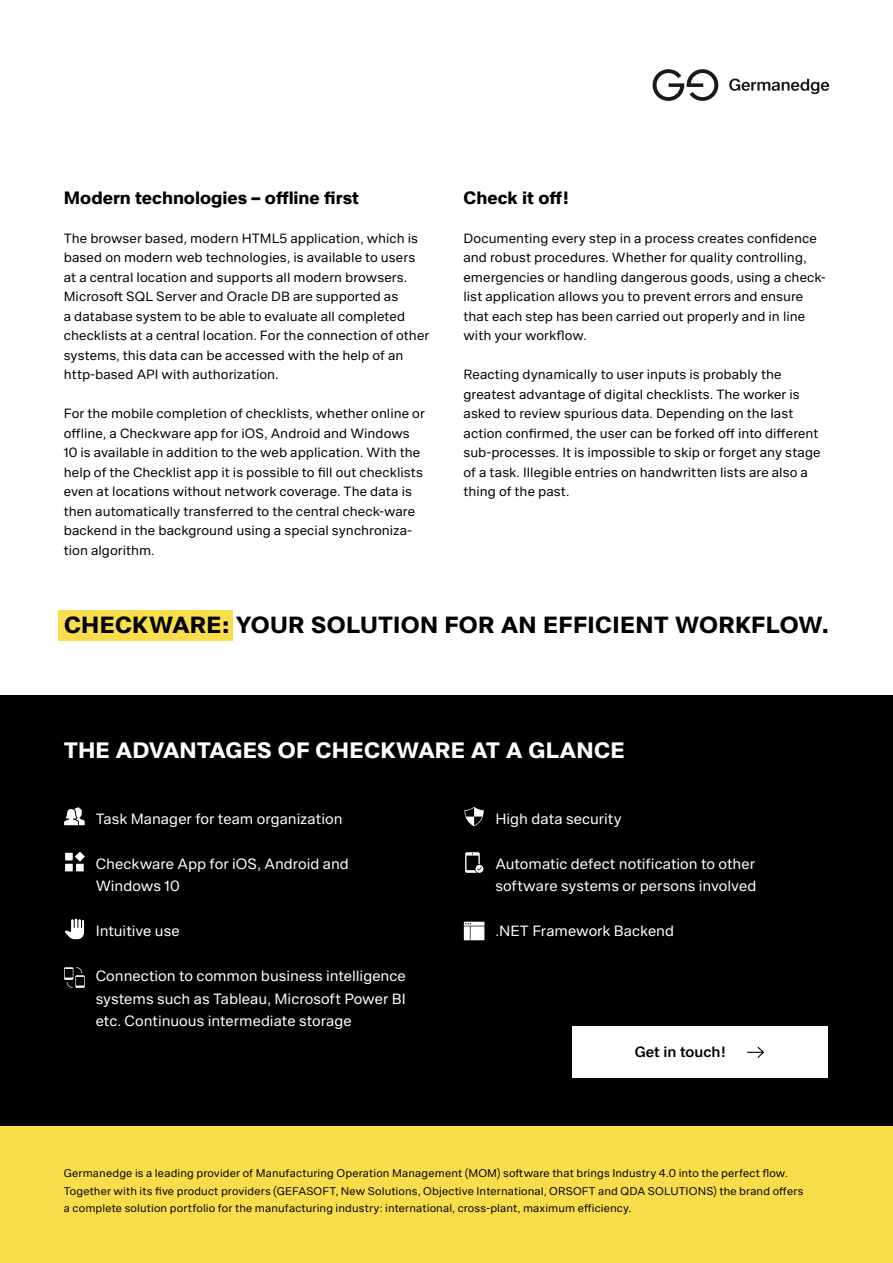
<style>
.page{position:relative;width:893px;height:1263px;background:#fff}
.page>*{position:absolute;margin:0;border:0;box-sizing:border-box;transform-origin:0 0}
.t1{font:700 23.55px "Germanedge Sans";letter-spacing:.015em;color:#000}
.t2{font:700 22.5px "Germanedge Sans";letter-spacing:.005em;color:#fff}
.t3{font:700 18px "Germanedge Sans";color:#000}
.t4{font:15px/22.5px "Germanedge Sans";color:#fff}
.t5{font:600 15px "Germanedge Sans";color:#000}
.t6{font:13.5px/19.5px "Germanedge Sans";letter-spacing:.005em;color:#000}
.t7{font:11.25px/17.2px "Germanedge Sans";letter-spacing:.01em;color:#000}
</style>
<div class="page">
<svg style="left:653px;top:69px;width:65px;height:32px"></svg>
<svg style="left:729px;top:79px;width:100px;height:15px"></svg>
<div style="left:59px;top:610px;width:174px;height:31px;background:#fadd4b"></div>
<div style="left:0;top:695px;width:893px;height:505px;background:#000"></div>
<div style="left:0;top:1127px;width:893px;height:136px;background:#fadd4b"></div>
<div style="left:572px;top:1027px;width:255px;height:51px;background:#fff"></div>
<svg style="left:64px;top:807px;width:21px;height:18px"></svg>
<svg style="left:465px;top:852px;width:18px;height:21px"></svg>
<svg style="left:464px;top:922px;width:20px;height:18px"></svg>
<div style="left:65px;top:853px;width:8px;height:7px;background:#fff"></div>
<svg style="left:75px;top:852px;width:10px;height:9px"></svg>
<div style="left:76px;top:864px;width:8px;height:7px;background:#fff"></div>
<div style="left:65px;top:864px;width:8px;height:7px;background:#fff"></div>
<svg style="left:464px;top:807px;width:20px;height:19px"></svg>
<svg style="left:65px;top:918px;width:19px;height:21px"></svg>
<svg style="left:64px;top:967px;width:21px;height:21px"></svg>
<svg style="left:747px;top:1046px;width:18px;height:12px"></svg>
<h3 class="t3" style="left:64px;top:187px;width:297px">Modern technologies – offline first</h3>
<p class="t6" style="left:64px;top:229px;width:367px">The browser based, modern HTML5 application, which is based on modern web technologies, is available to users at a central location and supports all modern browsers.<br>Microsoft SQL Server and Oracle DB are supported as<br>a database system to be able to evaluate all completed checklists at a central location. For the connection of other systems, this data can be accessed with the help of an http-based API with authorization.</p>
<p class="t6" style="left:64px;top:404px;width:363px">For the mobile completion of checklists, whether online or offline, a Checkware app for iOS, Android and Windows 10 is available in addition to the web application. With the help of the Checklist app it is possible to fill out checklists even at locations without network coverage. The data is then automatically transferred to the central check-ware backend in the background using a special synchroniza&shy;tion algorithm.</p>
<h3 class="t3" style="left:463px;top:187px;width:107px">Check it off!</h3>
<p class="t6" style="left:463px;top:229px;width:364px">Documenting every step in a process creates confidence and robust procedures. Whether for quality controlling, emergencies or handling dangerous goods, using a check&shy;list application allows you to prevent errors and ensure that each step has been carried out properly and in line with your workflow.</p>
<p class="t6" style="left:463px;top:365px;width:359px">Reacting dynamically to user inputs is probably the greatest advantage of digital checklists. The worker is asked to review spurious data. Depending on the last action confirmed, the user can be forked off into different sub-processes. It is impossible to skip or forget any stage of a task. Illegible entries on handwritten lists are also a thing of the past.</p>
<h1 class="t1" style="left:64px;top:611px;width:766px">CHECKWARE: YOUR SOLUTION FOR AN EFFICIENT WORKFLOW.</h1>
<h2 class="t2" style="left:64px;top:737px;width:562px">THE ADVANTAGES OF CHECKWARE AT A GLANCE</h2>
<p class="t4" style="left:96px;top:807px;width:248px">Task Manager for team organization</p>
<p class="t4" style="left:96px;top:852px;width:255px">Checkware App for iOS, Android and<br>Windows 10</p>
<p class="t4" style="left:96px;top:920px;width:86px">Intuitive use</p>
<p class="t4" style="left:96px;top:965px;width:312px;text-align:justify">Connection to common business intelligence systems such as Tableau, Microsoft Power BI etc. Continuous intermediate storage</p>
<p class="t4" style="left:495px;top:807px;width:128px">High data security</p>
<p class="t4" style="left:495px;top:852px;width:262px">Automatic defect notification to other software systems or persons involved</p>
<p class="t4" style="left:495px;top:920px;width:180px">.NET Framework Backend</p>
<p class="t5" style="left:635px;top:1043px;width:93px">Get in touch!</p>
<p class="t7" style="left:64px;top:1165px;width:741px">Germanedge is a leading provider of Manufacturing Operation Management (MOM) software that brings Industry 4.0 into the perfect flow.<br>Together with its five product providers (GEFASOFT, New Solutions, Objective International, ORSOFT and QDA SOLUTIONS) the brand offers a complete solution portfolio for the manufacturing industry: international, cross-plant, maximum efficiency.</p>
</div>
